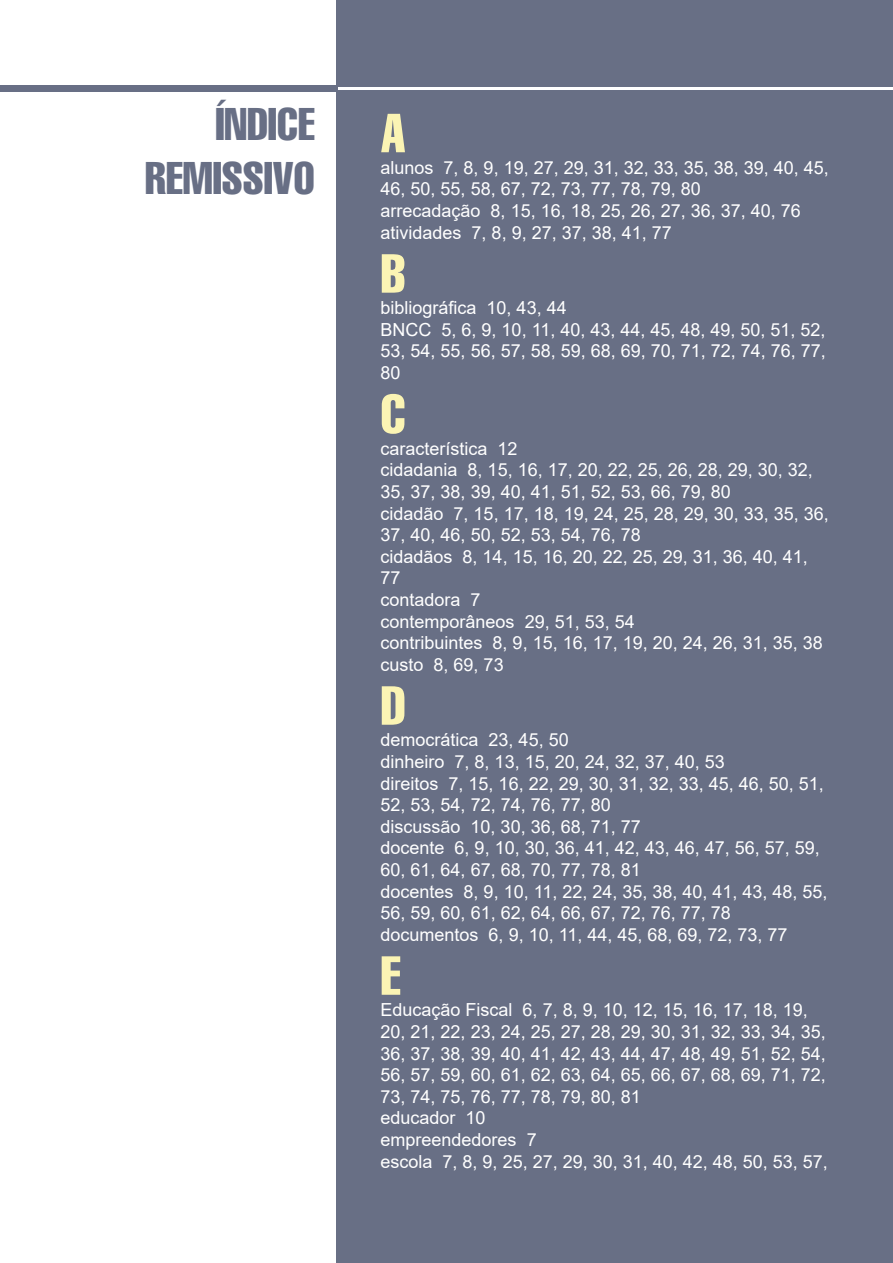
<style>
.page{position:relative;width:893px;height:1263px;background:#fff}
.page>*{position:absolute;margin:0;border:0;box-sizing:border-box;transform-origin:0 0}
.t1{font:extra-condensed 54px "Helvetica";color:#fbf4b4}
.t2{font:extra-condensed 45px/54px "Helvetica";color:#686f85;text-align:right}
.t3{font:18px/21.6px "Arial";color:#fff}
</style>
<div class="page">
<div style="left:336px;top:0;width:557px;height:1263px;background:#686f85"></div>
<div style="left:0;top:85px;width:338px;height:6px;background:#686f85"></div>
<hr style="left:338px;top:87px;width:555px;height:2px;background:#fff">
<h2 class="t2" style="left:145px;top:97px;width:171px">ÍNDICE<br>REMISSIVO</h2>
<h1 class="t1" style="left:381px;top:99px;width:27px">A</h1>
<p class="t3" style="left:381px;top:157px;width:450px">alunos 7, 8, 9, 19, 27, 29, 31, 32, 33, 35, 38, 39, 40, 45, 46, 50, 55, 58, 67, 72, 73, 77, 78, 79, 80<br>arrecadação 8, 15, 16, 18, 25, 26, 27, 36, 37, 40, 76 atividades 7, 8, 9, 27, 37, 38, 41, 77</p>
<h1 class="t1" style="left:381px;top:239px;width:27px">B</h1>
<p class="t3" style="left:381px;top:297px;width:447px">bibliográfica 10, 43, 44<br>BNCC 5, 6, 9, 10, 11, 40, 43, 44, 45, 48, 49, 50, 51, 52,<br>53, 54, 55, 56, 57, 58, 59, 68, 69, 70, 71, 72, 74, 76, 77,<br>80</p>
<h1 class="t1" style="left:381px;top:380px;width:27px">C</h1>
<p class="t3" style="left:381px;top:437px;width:450px">característica 12<br>cidadania 8, 15, 16, 17, 20, 22, 25, 26, 28, 29, 30, 32,<br>35, 37, 38, 39, 40, 41, 51, 52, 53, 66, 79, 80<br>cidadão 7, 15, 17, 18, 19, 24, 25, 28, 29, 30, 33, 35, 36,<br>37, 40, 46, 50, 52, 53, 54, 76, 78<br>cidadãos 8, 14, 15, 16, 20, 22, 25, 29, 31, 36, 40, 41,<br>77<br>contadora 7<br>contemporâneos 29, 51, 53, 54<br>contribuintes 8, 9, 15, 16, 17, 19, 20, 24, 26, 31, 35, 38 custo 8, 69, 73</p>
<h1 class="t1" style="left:381px;top:671px;width:27px">D</h1>
<p class="t3" style="left:381px;top:729px;width:449px">democrática 23, 45, 50<br>dinheiro 7, 8, 13, 15, 20, 24, 32, 37, 40, 53<br>direitos 7, 15, 16, 22, 29, 30, 31, 32, 33, 45, 46, 50, 51, 52, 53, 54, 72, 74, 76, 77, 80<br>discussão 10, 30, 36, 68, 71, 77<br>docente 6, 9, 10, 30, 36, 41, 42, 43, 46, 47, 56, 57, 59, 60, 61, 64, 67, 68, 70, 77, 78, 81<br>docentes 8, 9, 10, 11, 22, 24, 35, 38, 40, 41, 43, 48, 55, 56, 59, 60, 61, 62, 64, 66, 67, 72, 76, 77, 78 documentos 6, 9, 10, 11, 44, 45, 68, 69, 72, 73, 77</p>
<h1 class="t1" style="left:381px;top:941px;width:21px">E</h1>
<p class="t3" style="left:381px;top:999px;width:449px">Educação Fiscal 6, 7, 8, 9, 10, 12, 15, 16, 17, 18, 19, 20, 21, 22, 23, 24, 25, 27, 28, 29, 30, 31, 32, 33, 34, 35, 36, 37, 38, 39, 40, 41, 42, 43, 44, 47, 48, 49, 51, 52, 54, 56, 57, 59, 60, 61, 62, 63, 64, 65, 66, 67, 68, 69, 71, 72, 73, 74, 75, 76, 77, 78, 79, 80, 81<br>educador 10<br>empreendedores 7<br>escola 7, 8, 9, 25, 27, 29, 30, 31, 40, 42, 48, 50, 53, 57,</p>
</div>
